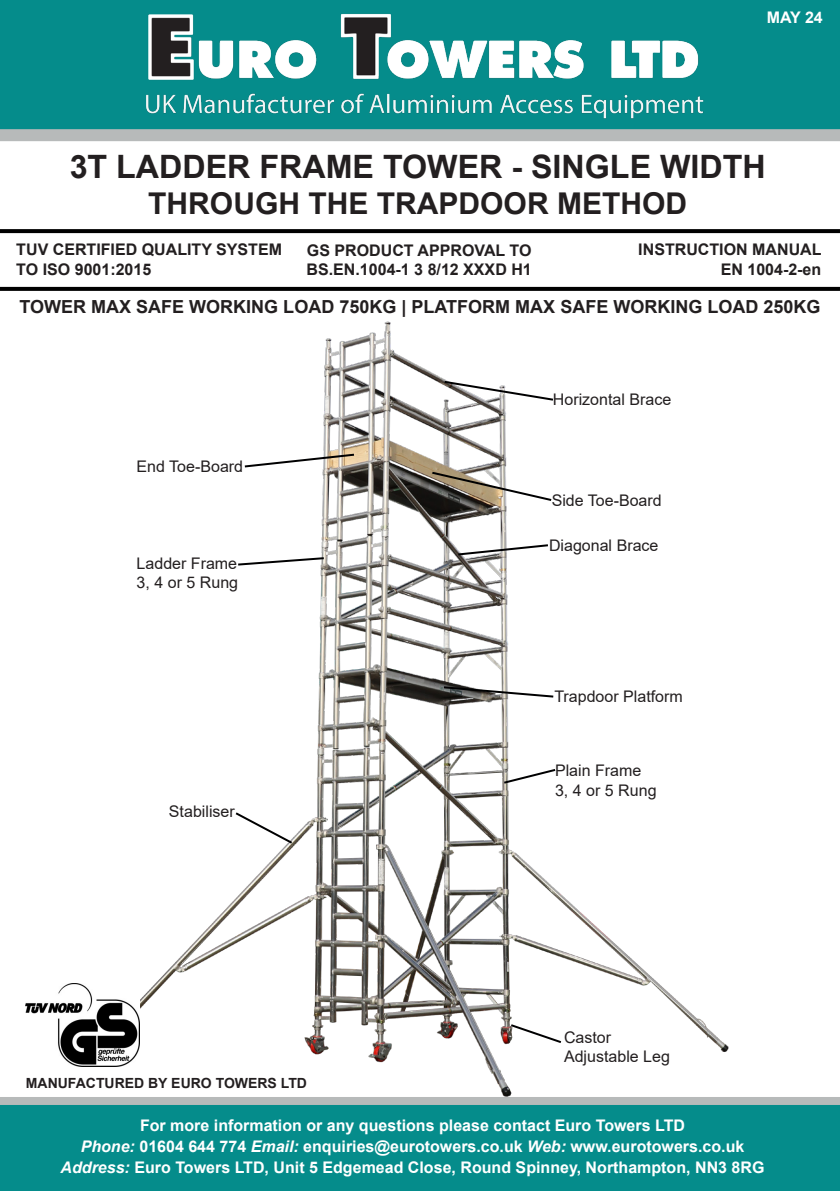
<style>
.page{position:relative;width:840px;height:1191px;background:#fff}
.page>*{position:absolute;margin:0;border:0;box-sizing:border-box;transform-origin:0 0}
.t1{font:700 32.2px "Arial";color:#231f20}
.t2{font:700 30px "Arial";color:#231f20}
.t3{font:700 18px "Arial";color:#231f20}
.t4{font:700 16px "Arial";color:#fff}
.t5{font:16px/19.2px "Arial";color:#231f20}
.t6{font:700 16px/19.2px "Arial";color:#231f20}
.t7{font:700 14px "Arial";color:#231f20}
.s1{font-style:italic}
</style>
<div class="page">
<svg style="left:0;top:0;width:839px;height:141px;background:#138f8e"></svg>
<img style="left:94px;top:0;width:652px;height:142px">
<img style="left:139px;top:321px;width:588px;height:776px">
<svg style="left:0;top:229px;width:839px;height:4px;background:#060606"></svg>
<svg style="left:0;top:287px;width:839px;height:4px;background:#060606"></svg>
<svg style="left:236px;top:556px;width:90px;height:11px"></svg>
<svg style="left:242px;top:452px;width:114px;height:16px"></svg>
<svg style="left:442px;top:379px;width:113px;height:23px"></svg>
<svg style="left:429px;top:470px;width:124px;height:32px"></svg>
<svg style="left:441px;top:685px;width:114px;height:13px"></svg>
<svg style="left:501px;top:767px;width:56px;height:18px"></svg>
<svg style="left:508px;top:1022px;width:55px;height:22px"></svg>
<svg style="left:233px;top:810px;width:61px;height:35px"></svg>
<svg style="left:456px;top:543px;width:94px;height:13px"></svg>
<svg style="left:0;top:1097px;width:839px;height:94px;background:#148f8e"></svg>
<img style="left:26px;top:983px;width:113px;height:84px">
<p class="t4" style="left:766px;top:6px;width:58px">MAY 24</p>
<p class="t1" style="left:70px;top:144px;width:697px">3T LADDER FRAME TOWER - SINGLE WIDTH</p>
<p class="t2" style="left:148px;top:182px;width:540px">THROUGH THE TRAPDOOR METHOD</p>
<p class="t6" style="left:16px;top:240px;width:267px">TUV CERTIFIED QUALITY SYSTEM<br>TO ISO 9001:2015</p>
<p class="t6" style="left:306px;top:240px;width:226px">GS PRODUCT APPROVAL TO<br>BS.EN.1004-1 3 8/12 XXXD H1</p>
<p class="t3" style="left:19px;top:294px;width:802px">TOWER MAX SAFE WORKING LOAD 750KG | PLATFORM MAX SAFE WORKING LOAD 250KG</p>
<p class="t6" style="left:638px;top:240px;width:185px">INSTRUCTION MANUAL</p>
<p class="t6" style="left:720px;top:259px;width:102px">EN 1004-2-en</p>
<p class="t5" style="left:136px;top:456px;width:108px">End Toe-Board</p>
<p class="t5" style="left:136px;top:553px;width:103px">Ladder Frame<br>3, 4 or 5 Rung</p>
<p class="t5" style="left:169px;top:801px;width:67px">Stabiliser</p>
<p class="t5" style="left:552px;top:389px;width:120px">Horizontal Brace</p>
<p class="t5" style="left:551px;top:490px;width:111px">Side Toe-Board</p>
<p class="t5" style="left:548px;top:536px;width:111px">Diagonal Brace</p>
<p class="t5" style="left:554px;top:686px;width:130px">Trapdoor Platform</p>
<p class="t5" style="left:554px;top:761px;width:103px">Plain Frame<br>3, 4 or 5 Rung</p>
<p class="t5" style="left:563px;top:1027px;width:49px">Castor</p>
<p class="t5" style="left:563px;top:1046px;width:107px">Adjustable Leg</p>
<p class="t7" style="left:26px;top:1073px;width:282px">MANUFACTURED BY EURO TOWERS LTD</p>
<p class="t4" style="left:140px;top:1113px;width:546px">For more information or any questions please contact Euro Towers LTD</p>
<p class="t4" style="left:81px;top:1134px;width:664px"><span class="s1">Phone:</span> 01604 644 774 <span class="s1">Email:</span> enquiries@eurotowers.co.uk <span class="s1">Web:</span> www.eurotowers.co.uk</p>
<p class="t4" style="left:60px;top:1155px;width:705px"><span class="s1">Address:</span> Euro Towers LTD, Unit 5 Edgemead Close, Round Spinney, Northampton, NN3 8RG</p>
</div>
